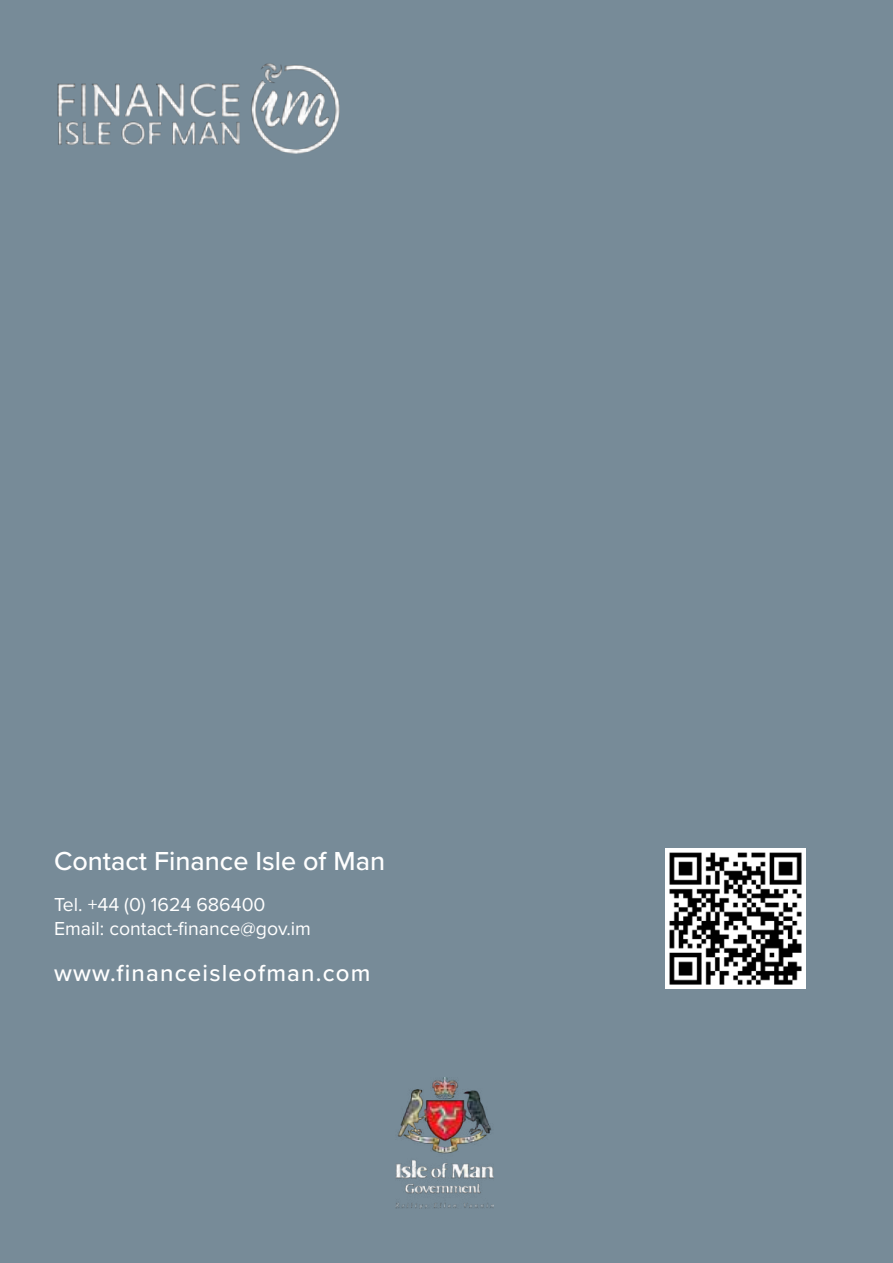
<style>
.page{position:relative;width:893px;height:1263px;background:#778b98}
.page>*{position:absolute;margin:0;border:0;box-sizing:border-box;transform-origin:0 0}
.t1{font:500 27px "Proxima Nova";color:#fff}
.t2{font:500 24px "Proxima Nova";letter-spacing:.05em;color:#fff}
.t3{font:19.5px/23.4px "Proxima Nova";color:#fff}
</style>
<div class="page">
<img style="left:57px;top:63px;width:283px;height:91px">
<img style="left:396px;top:1077px;width:97px;height:132px">
<img style="left:665px;top:848px;width:141px;height:141px">
<h1 class="t1" style="left:54px;top:840px;width:333px">Contact Finance Isle of Man</h1>
<p class="t3" style="left:54px;top:892px;width:259px">Tel. +44 (0) 1624 686400<br>Email: contact-finance@gov.im</p>
<p class="t2" style="left:54px;top:955px;width:318px">www.financeisleofman.com</p>
</div>
